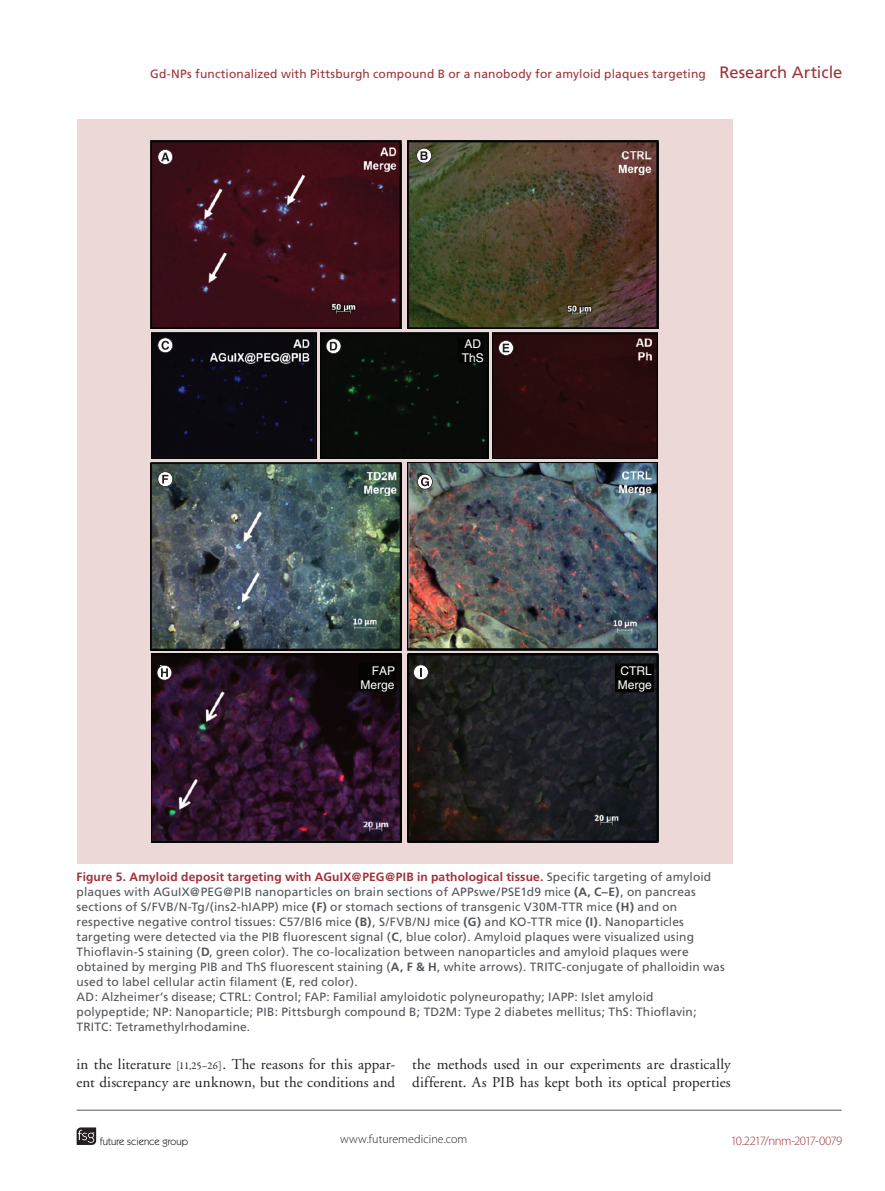
<style>
.page{position:relative;width:885px;height:1191px;background:#fff}
.page>*{position:absolute;margin:0;border:0;box-sizing:border-box;transform-origin:0 0}
.t1{font:15px/18px "Adobe Garamond";letter-spacing:.01em;color:#231f20}
.t2{font:300 12.75px "Myriad Pro";letter-spacing:-.055em;color:#9f313a}
.t3{font:12px/15px "Frutiger";letter-spacing:.01em;color:#52555a}
.t4{font:12px "Frutiger";letter-spacing:.015em;color:#9f313a}
.t5{font:300 12px "Myriad Pro";letter-spacing:.005em;color:#231f20}
.t6{font:12px/14.4px "Helvetica LT Std";color:#fff}
.t7{font:10.5px "Itc Kabel";color:#231f20}
.s1{font-size:16.5px}
.s2{font-weight:700;color:#9f313a}
.s3{font-weight:700}
.s4{font-family:"Garamond Premr Pro";font-size:10.5px}
</style>
<div class="page">
<div style="left:77px;top:119px;width:655px;height:744px;background:#ecd8d6"></div>
<img style="left:407px;top:654px;width:251px;height:188px">
<img style="left:151px;top:654px;width:250px;height:188px">
<div style="left:492px;top:333px;width:165px;height:126px;background:#2a0c0e"></div>
<div style="left:321px;top:333px;width:167px;height:126px;background:#080b08"></div>
<img style="left:407px;top:462px;width:250px;height:188px">
<img style="left:151px;top:462px;width:250px;height:188px">
<img style="left:151px;top:333px;width:165px;height:126px">
<img style="left:407px;top:140px;width:251px;height:189px">
<img style="left:151px;top:140px;width:250px;height:189px">
<svg style="left:157px;top:149px;width:16px;height:16px"></svg>
<svg style="left:416px;top:148px;width:16px;height:15px"></svg>
<svg style="left:157px;top:337px;width:16px;height:16px"></svg>
<svg style="left:326px;top:338px;width:15px;height:16px"></svg>
<svg style="left:498px;top:340px;width:16px;height:16px"></svg>
<svg style="left:157px;top:471px;width:16px;height:16px"></svg>
<svg style="left:417px;top:474px;width:15px;height:15px"></svg>
<svg style="left:157px;top:665px;width:15px;height:15px"></svg>
<svg style="left:413px;top:664px;width:15px;height:16px"></svg>
<svg style="left:77px;top:1127px;width:19px;height:18px"></svg>
<hr style="left:77px;top:1109px;width:764px;height:1px;background:#52555a">
<p class="t4" style="left:150px;top:67px;width:693px">Gd-NPs functionalized with Pittsburgh compound B or a nanobody for amyloid plaques targeting <span class="s1">Research Article</span></p>
<p class="t6" style="left:461px;top:336px;width:24px">AD<br>ThS</p>
<p class="t6" style="left:360px;top:663px;width:36px;text-align:right">FAP<br>Merge</p>
<p class="t6" style="left:618px;top:663px;width:36px">CTRL<br>Merge</p>
<p class="t3" style="left:77px;top:869px;width:649px"><span class="s2">Figure 5. Amyloid deposit targeting with AGuIX@PEG@PIB in pathological tissue.</span> Specific targeting of amyloid plaques with AGuIX@PEG@PIB nanoparticles on brain sections of APPswe/PSE1d9 mice <span class="s3">(A, C–E)</span>, on pancreas sections of S/FVB/N-Tg/(ins2-hIAPP) mice <span class="s3">(F)</span> or stomach sections of transgenic V30M-TTR mice <span class="s3">(H)</span> and on respective negative control tissues: C57/Bl6 mice <span class="s3">(B)</span>, S/FVB/NJ mice <span class="s3">(G)</span> and KO-TTR mice <span class="s3">(I)</span>. Nanoparticles targeting were detected via the PIB fluorescent signal (<span class="s3">C</span>, blue color). Amyloid plaques were visualized using Thioflavin-S staining (<span class="s3">D</span>, green color). The co-localization between nanoparticles and amyloid plaques were obtained by merging PIB and ThS fluorescent staining (<span class="s3">A, F &amp; H</span>, white arrows). TRITC-conjugate of phalloidin was used to label cellular actin filament (<span class="s3">E</span>, red color).<br>AD: Alzheimer’s disease; CTRL: Control; FAP: Familial amyloidotic polyneuropathy; IAPP: Islet amyloid polypeptide; NP: Nanoparticle; PIB: Pittsburgh compound B; TD2M: Type 2 diabetes mellitus; ThS: Thioflavin; TRITC: Tetramethylrhodamine.</p>
<p class="t1" style="left:77px;top:1055px;width:320px">in the literature <span class="s4">[11,25–26]</span>. The reasons for this appar&shy;ent discrepancy are unknown, but the conditions and</p>
<p class="t1" style="left:412px;top:1055px;width:320px">the methods used in our experiments are drastically different. As PIB has kept both its optical properties</p>
<p class="t7" style="left:100px;top:1135px;width:90px">future science group</p>
<p class="t5" style="left:340px;top:1132px;width:129px">www.futuremedicine.com</p>
<p class="t2" style="left:730px;top:1133px;width:113px">10.2217/nnm-2017-0079</p>
</div>
